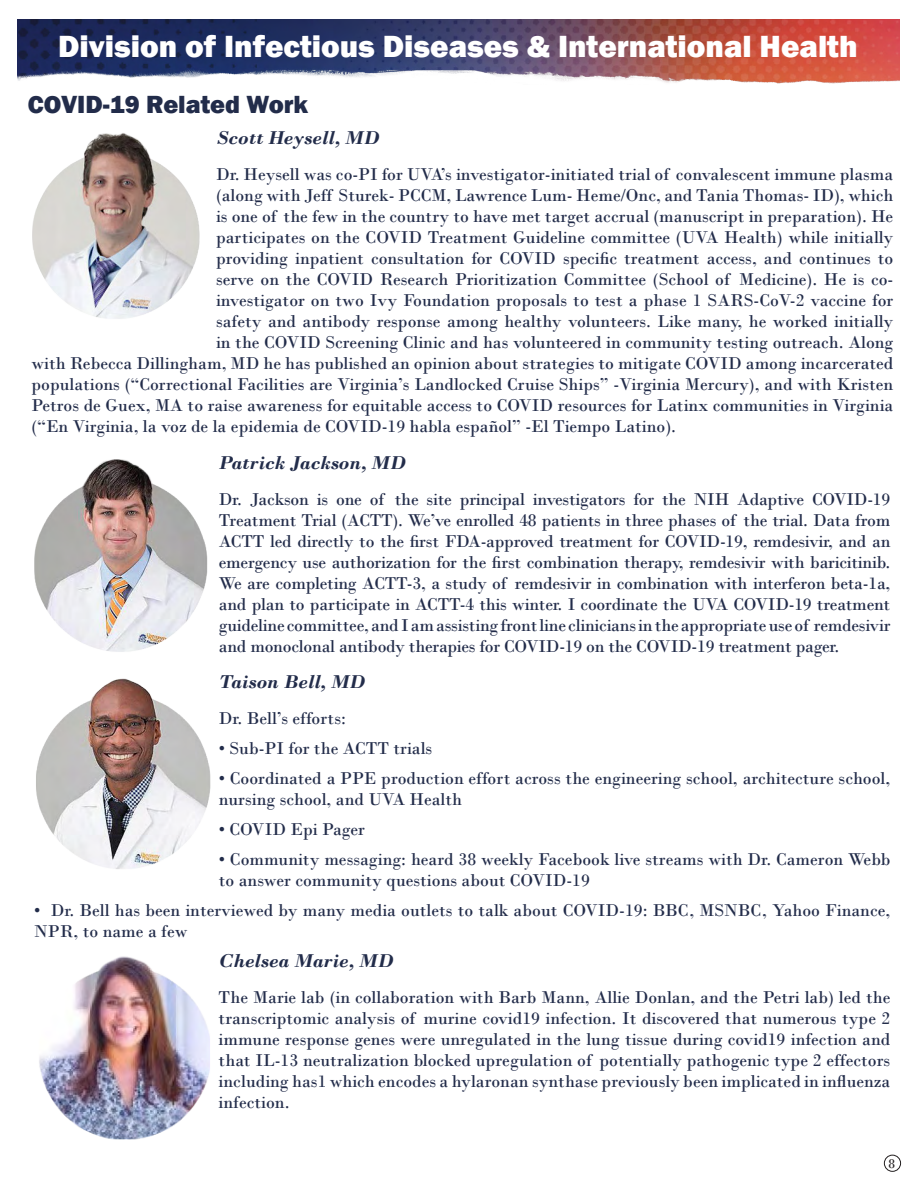
<style>
.page{position:relative;width:918px;height:1188px;background:#fff}
.page>*{position:absolute;margin:0;border:0;box-sizing:border-box;transform-origin:0 0}
.t1{font:800 31.5px "Franklin Gothic";color:#fff}
.t2{font:600 30px "Franklin Gothic";color:#fff}
.t3{font:800 25.5px "Franklin Gothic";color:#222c4a}
.t4{font:italic 700 19.5px "Bodoni";color:#222c4a}
.t5{font:18px/21px "Bodoni";color:#222c4a}
.t6{font:13.5px "Bodoni";color:#231f20}
</style>
<div class="page">
<img style="left:18px;top:20px;width:882px;height:64px">
<img style="left:32px;top:133px;width:168px;height:186px">
<img style="left:34px;top:459px;width:174px;height:193px">
<img style="left:36px;top:678px;width:175px;height:191px">
<img style="left:39px;top:956px;width:171px;height:184px">
<div style="left:884px;top:1155px;width:17px;height:16px;border:1px solid #231f20;border-radius:50%"></div>
<h1 class="t1" style="left:58px;top:26px;width:801px">Division of Infectious Diseases &amp; International Health</h1>
<h2 class="t2" style="left:379px;top:31px;width:163px">DIVISION OF</h2>
<h3 class="t3" style="left:28px;top:88px;width:282px">COVID-19 Related Work</h3>
<p class="t4" style="left:216px;top:126px;width:165px">Scott Heysell, MD</p>
<p class="t5" style="left:216px;top:163px;width:679px">Dr. Heysell was co-PI for UVA’s investigator-initiated trial of convalescent immune plasma</p>
<p class="t5" style="left:216px;top:184px;width:679px">(along with Jeff Sturek- PCCM, Lawrence Lum- Heme/Onc, and Tania Thomas- ID), which</p>
<p class="t5" style="left:216px;top:205px;width:679px">is one of the few in the country to have met target accrual (manuscript in preparation). He</p>
<p class="t5" style="left:216px;top:226px;width:679px">participates on the COVID Treatment Guideline committee (UVA Health) while initially</p>
<p class="t5" style="left:216px;top:247px;width:679px">providing inpatient consultation for COVID specific treatment access, and continues to</p>
<p class="t5" style="left:216px;top:268px;width:679px">serve on the COVID Research Prioritization Committee (School of Medicine). He is co-</p>
<p class="t5" style="left:216px;top:289px;width:679px">investigator on two Ivy Foundation proposals to test a phase 1 SARS-CoV-2 vaccine for</p>
<p class="t5" style="left:216px;top:310px;width:679px">safety and antibody response among healthy volunteers. Like many, he worked initially</p>
<p class="t5" style="left:216px;top:331px;width:679px">in the COVID Screening Clinic and has volunteered in community testing outreach. Along</p>
<p class="t5" style="left:31px;top:352px;width:863px">with Rebecca Dillingham, MD he has published an opinion about strategies to mitigate COVID among incarcerated</p>
<p class="t5" style="left:31px;top:373px;width:863px">populations (“Correctional Facilities are Virginia’s Landlocked Cruise Ships” -Virginia Mercury), and with Kristen</p>
<p class="t5" style="left:31px;top:394px;width:863px">Petros de Guex, MA to raise awareness for equitable access to COVID resources for Latinx communities in Virginia</p>
<p class="t5" style="left:31px;top:415px;width:646px">(“En Virginia, la voz de la epidemia de COVID-19 habla español” -El Tiempo Latino).</p>
<p class="t4" style="left:219px;top:451px;width:189px">Patrick Jackson, MD</p>
<p class="t5" style="left:219px;top:489px;width:673px;text-align:justify">Dr. Jackson is one of the site principal investigators for the NIH Adaptive COVID-19<br>Treatment Trial (ACTT). We’ve enrolled 48 patients in three phases of the trial. Data from ACTT led directly to the first FDA-approved treatment for COVID-19, remdesivir, and an emergency use authorization for the first combination therapy, remdesivir with baricitinib.<br>We are completing ACTT-3, a study of remdesivir in combination with interferon beta-1a, and plan to participate in ACTT-4 this winter. I coordinate the UVA COVID-19 treatment guideline committee, and I am assisting front line clinicians in the appropriate use of remdesivir and monoclonal antibody therapies for COVID-19 on the COVID-19 treatment pager.</p>
<p class="t4" style="left:219px;top:670px;width:148px">Taison Bell, MD</p>
<p class="t5" style="left:219px;top:708px;width:129px">Dr. Bell’s efforts:</p>
<p class="t5" style="left:219px;top:738px;width:215px">• Sub-PI for the ACTT trials</p>
<p class="t5" style="left:219px;top:768px;width:673px">• Coordinated a PPE production effort across the engineering school, architecture school, nursing school, and UVA Health</p>
<p class="t5" style="left:219px;top:819px;width:148px">• COVID Epi Pager</p>
<p class="t5" style="left:219px;top:849px;width:673px">• Community messaging: heard 38 weekly Facebook live streams with Dr. Cameron Webb to answer community questions about COVID-19</p>
<p class="t5" style="left:34px;top:900px;width:858px">• Dr. Bell has been interviewed by many media outlets to talk about COVID-19: BBC, MSNBC, Yahoo Finance,<br>NPR, to name a few</p>
<p class="t4" style="left:219px;top:949px;width:176px">Chelsea Marie, MD</p>
<p class="t5" style="left:219px;top:987px;width:673px;text-align:justify">The Marie lab (in collaboration with Barb Mann, Allie Donlan, and the Petri lab) led the transcriptomic analysis of murine covid19 infection. It discovered that numerous type 2 immune response genes were unregulated in the lung tissue during covid19 infection and that IL-13 neutralization blocked upregulation of potentially pathogenic type 2 effectors including has1 which encodes a hylaronan synthase previously been implicated in influenza infection.</p>
<p class="t6" style="left:888px;top:1155px;width:8px">8</p>
</div>
